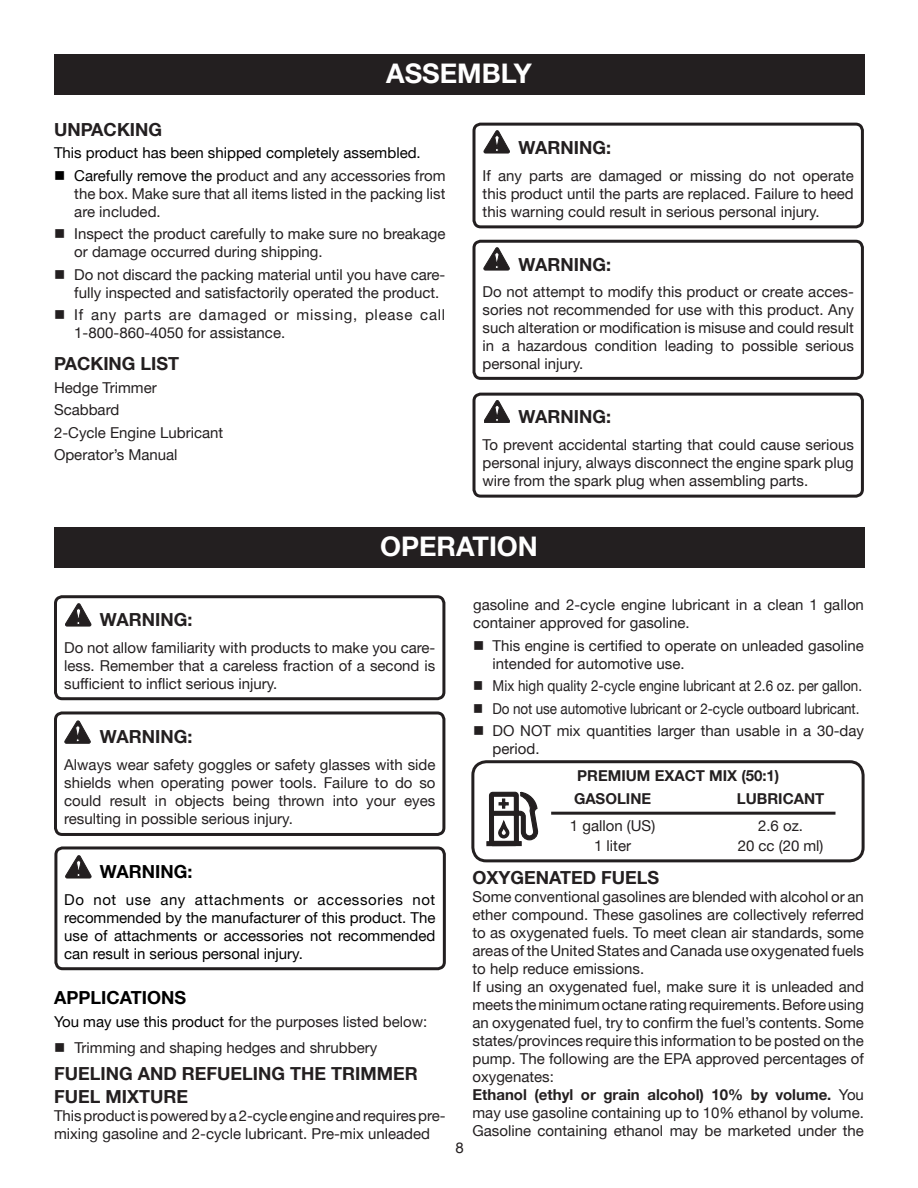
<style>
.page{position:relative;width:918px;height:1188px;background:#fff}
.page>*{position:absolute;margin:0;border:0;box-sizing:border-box;transform-origin:0 0}
.t1{font:700 27px "Helvetica Neue";color:#fff}
.t2{font:700 18px "Helvetica Neue";color:#231f20}
.t3{font:700 18px "Helvetica Neue";color:#000}
.t4{font:15px/18px "Helvetica Neue";color:#231f20}
.t5{font:15px/18px "Helvetica Neue";color:#000;text-align:justify}
.t6{font:15px "Helvetica Neue";color:#231f20;scale:.9 1}
.t7{font:15px/18px "Helvetica Neue";letter-spacing:.05em;color:#231f20}
.t8{font:700 15px/22.5px "Helvetica Neue";color:#231f20}
.s1{color:#000}
.s2{font-weight:700}
</style>
<div class="page">
<div style="left:54px;top:846px;width:392px;height:124px;border:3px solid #231f20;border-radius:7px"></div>
<div style="left:54px;top:528px;width:811px;height:40px;background:#231f20"></div>
<div style="left:54px;top:595px;width:391px;height:105px;border:3px solid #231f20;border-radius:7px"></div>
<div style="left:54px;top:711px;width:391px;height:125px;border:3px solid #231f20;border-radius:7px"></div>
<svg style="left:65px;top:604px;width:26px;height:22px"></svg>
<svg style="left:65px;top:721px;width:25px;height:22px"></svg>
<svg style="left:66px;top:856px;width:25px;height:22px"></svg>
<div style="left:471px;top:760px;width:394px;height:102px;border:3px solid #231f20;border-radius:14px"></div>
<hr style="left:551px;top:812px;width:285px;height:3px;background:#231f20">
<div style="left:486px;top:841px;width:36px;height:5px;border:1px solid #231f20"></div>
<svg style="left:488px;top:792px;width:50px;height:54px"></svg>
<div style="left:472px;top:240px;width:392px;height:140px;border:3px solid #231f20;border-radius:7px"></div>
<div style="left:472px;top:393px;width:392px;height:105px;border:3px solid #231f20;border-radius:7px"></div>
<div style="left:472px;top:123px;width:392px;height:105px;border:3px solid #231f20;border-radius:7px"></div>
<div style="left:54px;top:54px;width:811px;height:40px;background:#231f20"></div>
<svg style="left:484px;top:131px;width:26px;height:22px"></svg>
<svg style="left:484px;top:248px;width:25px;height:22px"></svg>
<svg style="left:484px;top:401px;width:26px;height:22px"></svg>
<h1 class="t1" style="left:386px;top:56px;width:147px">ASSEMBLY</h1>
<p class="t2" style="left:54px;top:118px;width:110px">UNPACKING</p>
<p class="t5" style="left:54px;top:144px;width:368px">This product has been shipped completely assembled.</p>
<p class="t4" style="left:74px;top:166px;width:373px;text-align:justify;text-indent:-20px"><span class="s1">■ Carefully remove the p</span>roduct and any accessories from the box. Make sure that all items listed in the packing list are included.</p>
<p class="t4" style="left:74px;top:225px;width:373px;text-indent:-20px">■ Inspect the product carefully to make sure no breakage or damage occurred during shipping.</p>
<p class="t4" style="left:74px;top:265px;width:373px;text-indent:-20px">■ Do not discard the packing material until you have care&shy;fully inspected and satisfactorily operated the product.</p>
<p class="t7" style="left:74px;top:306px;width:372px;text-indent:-20px">■ If any parts are damaged or missing, please call<br>1-800-860-4050 for assistance.</p>
<p class="t2" style="left:54px;top:353px;width:127px">PACKING LIST</p>
<p class="t4" style="left:54px;top:376px;width:171px;line-height:22.5px">Hedge Trimmer<br>Scabbard<br>2-Cycle Engine Lubricant<br>Operator’s Manual</p>
<p class="t2" style="left:518px;top:136px;width:94px">WARNING:</p>
<p class="t4" style="left:483px;top:166px;width:373px;text-align:justify">If any parts are damaged or missing do not operate this product until the parts are replaced. Failure to heed this warning could result in serious personal injury.</p>
<p class="t2" style="left:518px;top:253px;width:94px">WARNING:</p>
<p class="t4" style="left:483px;top:283px;width:373px;text-align:justify">Do not attempt to modify this product or create acces&shy;sories not recommended for use with this product. Any such alteration or modification is misuse and could result in a hazardous condition leading to possible serious personal injury.</p>
<p class="t2" style="left:518px;top:406px;width:94px">WARNING:</p>
<p class="t4" style="left:483px;top:436px;width:373px;text-align:justify">To prevent accidental starting that could cause serious personal injury, always disconnect the engine spark plug wire from the spark plug when assembling parts.</p>
<h1 class="t1" style="left:380px;top:530px;width:159px">OPERATION</h1>
<p class="t2" style="left:100px;top:609px;width:94px">WARNING:</p>
<p class="t4" style="left:64px;top:639px;width:373px;text-align:justify">Do not allow familiarity with products to make you care&shy;less. Remember that a careless fraction of a second is sufficient to inflict serious injury.</p>
<p class="t2" style="left:100px;top:726px;width:94px">WARNING:</p>
<p class="t4" style="left:64px;top:756px;width:373px;text-align:justify">Always wear safety goggles or safety glasses with side shields when operating power tools. Failure to do so could result in objects being thrown into your eyes resulting in possible serious injury.</p>
<p class="t3" style="left:100px;top:861px;width:94px">WARNING:</p>
<p class="t5" style="left:64px;top:891px;width:373px">Do not use any attachments or accessories not recommended by the manufacturer of this product. The use of attachments or accessories not recommended can result in serious personal injury.</p>
<p class="t3" style="left:54px;top:986px;width:133px">APPLICATIONS</p>
<p class="t4" style="left:54px;top:1012px;width:375px"><span class="s1">You may use this product f</span>or the purposes listed below:</p>
<p class="t4" style="left:54px;top:1038px;width:325px">■ Trimming and shaping hedges and shrubbery</p>
<p class="t2" style="left:54px;top:1063px;width:249px">FUELING AND REFUELING the</p>
<p class="t2" style="left:331px;top:1063px;width:14px">trimmer</p>
<p class="t2" style="left:54px;top:1086px;width:135px">FUEL MIXTURE</p>
<p class="t4" style="left:54px;top:1107px;width:393px">This product is powered by a 2-cycle engine and requires pre&shy;mixing gasoline and 2-cycle lubricant. Pre-mix unleaded</p>
<p class="t4" style="left:473px;top:595px;width:392px">gasoline and 2-cycle engine lubricant in a clean 1 gallon container approved for gasoline.</p>
<p class="t4" style="left:493px;top:636px;width:373px;text-indent:-20px">■ This engine is certified to operate on unleaded gasoline intended for automotive use.</p>
<p class="t6" style="left:473px;top:677px;width:434px">■ Mix high quality 2-cycle engine lubricant at 2.6 oz. per gallon.</p>
<p class="t6" style="left:473px;top:699px;width:431px">■ Do not use automotive lubricant or 2-cycle outboard lubricant.</p>
<p class="t4" style="left:493px;top:722px;width:373px;text-indent:-20px">■ DO NOT mix quantities larger than usable in a 30-day period.</p>
<p class="t8" style="left:574px;top:764px;width:207px">PREMIUM EXACT MIX (50:1)<br>Gasoline</p>
<p class="t8" style="left:737px;top:787px;width:11px">lubricant</p>
<p class="t4" style="left:570px;top:816px;width:87px">1 gallon (US)</p>
<p class="t4" style="left:758px;top:816px;width:46px">2 .6 oz.</p>
<p class="t4" style="left:594px;top:836px;width:38px">1 liter</p>
<p class="t4" style="left:738px;top:836px;width:87px">20 cc (20 ml)</p>
<p class="t2" style="left:472px;top:867px;width:188px">OXYGENATED FUELS</p>
<p class="t4" style="left:472px;top:888px;width:393px">Some conventional gasolines are blended with alcohol or an ether compound. These gasolines are collectively referred to as oxygenated fuels. To meet clean air standards, some areas of the United States and Canada use oxygenated fuels to help reduce emissions.<br>If using an oxygenated fuel, make sure it is unleaded and meets the minimum octane rating requirements. Before using an oxygenated fuel, try to confirm the fuel’s contents. Some states/provinces require this information to be posted on the pump. The following are the EPA approved percentages of oxygenates:<br><span class="s2">Ethanol (ethyl or grain alcohol) 10% by volume.</span> You may use gasoline containing up to 10% ethanol by volume.<br>Gasoline containing ethanol may be marketed under the</p>
</div>
